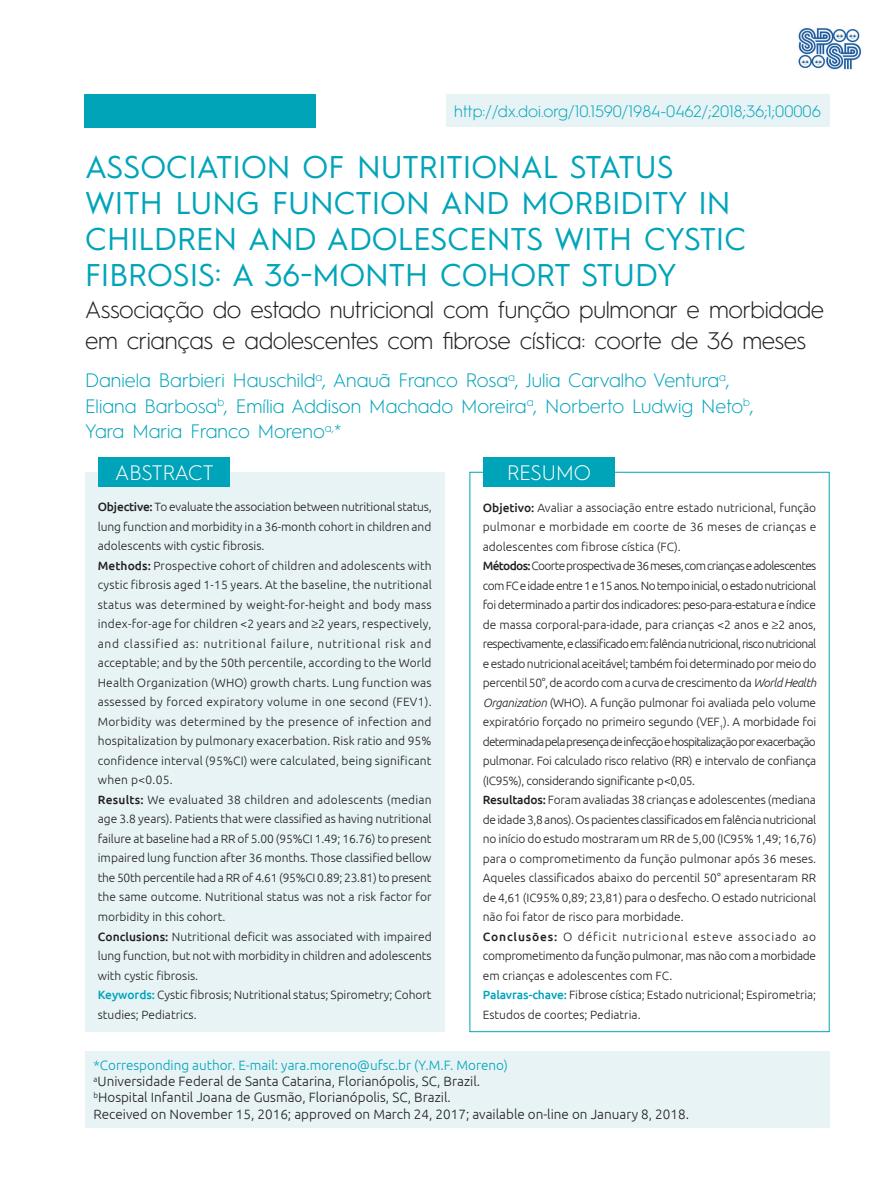
<style>
.page{position:relative;width:893px;height:1191px;background:#fff}
.page>*{position:absolute;margin:0;border:0;box-sizing:border-box;transform-origin:0 0}
.t1{font:31.5px/36px "Hurme Geometric Sans 1";color:#00a4b9}
.t2{font:300 24px/31.5px "Hurme Geometric Sans 1";letter-spacing:-.015em;color:#231f20}
.t3{font:300 21px "Hurme Geometric Sans 1";letter-spacing:-.005em;color:#fff}
.t4{font:300 19.5px/25.5px "Hurme Geometric Sans 1";color:#00a4b9}
.t5{font:300 16.5px "Hurme Geometric Sans 1";color:#00a4b9}
.t6{font:300 13.5px/16.2px "Ubuntu";color:#231f20}
.t7{font:300 12px/19.5px "Ubuntu";letter-spacing:-.02em;color:#231f20}
.t8{font:300 12px/19.5px "Ubuntu";color:#231f20}
.s1{font-weight:500}
.s2{font-weight:500;color:#00a4b9}
.s3{font-style:italic}
.s4{color:#00a4b9}
</style>
<div class="page">
<div style="left:85px;top:472px;width:359px;height:559px;background:#e7f3f5"></div>
<div style="left:98px;top:457px;width:132px;height:30px;background:#00a4b9"></div>
<div style="left:483px;top:457px;width:132px;height:30px;background:#00a4b9"></div>
<div style="left:85px;top:1051px;width:744px;height:76px;background:#e7f3f5"></div>
<div style="left:446px;top:94px;width:383px;height:32px;background:#e7f3f5"></div>
<img style="left:798px;top:28px;width:64px;height:42px">
<div style="left:85px;top:94px;width:231px;height:33px;background:#00a4b9"></div>
<h3 class="t5" style="left:454px;top:100px;width:368px">http://dx.doi.org/10.1590/1984-0462/;2018;36;1;00006</h3>
<h1 class="t1" style="left:85px;top:147px;width:663px">ASSOCIATION OF NUTRITIONAL STATUS WITH LUNG FUNCTION AND MORBIDITY IN CHILDREN AND ADOLESCENTS WITH CYSTIC FIBROSIS: A 36-MONTH COHORT STUDY</h1>
<h2 class="t2" style="left:85px;top:292px;width:741px">Associação do estado nutricional com função pulmonar e morbidade em crianças e adolescentes com fibrose cística: coorte de 36 meses</h2>
<h3 class="t4" style="left:85px;top:366px;width:670px">Daniela Barbieri Hauschild<sup>a</sup>, Anauã Franco Rosa<sup>a</sup>, Julia Carvalho Ventura<sup>a</sup>,<br>Eliana Barbosa<sup>b</sup>, Emília Addison Machado Moreira<sup>a</sup>, Norberto Ludwig Neto<sup>b</sup>,<br>Yara Maria Franco Moreno<sup>a,</sup>*</h3>
<h3 class="t3" style="left:115px;top:459px;width:100px">ABSTRACT</h3>
<p class="t8" style="left:98px;top:497px;width:335px"><span class="s1">Objective:</span> To evaluate the association between nutritional status, lung function and morbidity in a 36-month cohort in children and adolescents with cystic fibrosis.<br><span class="s1">Methods:</span> Prospective cohort of children and adolescents with cystic fibrosis aged 1-15 years. At the baseline, the nutritional status was determined by weight-for-height and body mass index-for-age for children &lt;2 years and ≥2 years, respectively, and classified as: nutritional failure, nutritional risk and acceptable; and by the 50th percentile, according to the World Health Organization (WHO) growth charts. Lung function was assessed by forced expiratory volume in one second (FEV1).<br>Morbidity was determined by the presence of infection and hospitalization by pulmonary exacerbation. Risk ratio and 95% confidence interval (95%CI) were calculated, being significant when p&lt;0.05.<br><span class="s1">Results:</span> We evaluated 38 children and adolescents (median age 3.8 years). Patients that were classified as having nutritional failure at baseline had a RR of 5.00 (95%CI 1.49; 16.76) to present impaired lung function after 36 months. Those classified bellow the 50th percentile had a RR of 4.61 (95%CI 0.89; 23.81) to present the same outcome. Nutritional status was not a risk factor for morbidity in this cohort.<br><span class="s1">Conclusions:</span> Nutritional deficit was associated with impaired lung function, but not with morbidity in children and adolescents with cystic fibrosis.<br><span class="s2">Keywords:</span> Cystic fibrosis; Nutritional status; Spirometry; Cohort studies; Pediatrics.</p>
<h3 class="t3" style="left:507px;top:459px;width:85px">RESUMO</h3>
<p class="t7" style="left:483px;top:497px;width:335px"><span class="s1">Objetivo:</span> Avaliar a associação entre estado nutricional, função pulmonar e morbidade em coorte de 36 meses de crianças e adolescentes com fibrose cística (FC).<br><span class="s1">Métodos:</span> Coorte prospectiva de 36 meses, com crianças e adolescentes com FC e idade entre 1 e 15 anos. No tempo inicial, o estado nutricional foi determinado a partir dos indicadores: peso-para-estatura e índice de massa corporal-para-idade, para crianças &lt;2 anos e ≥2 anos, respectivamente, e classificado em: falência nutricional, risco nutricional e estado nutricional aceitável; também foi determinado por meio do percentil 50°, de acordo com a curva de crescimento da <span class="s3">World Health Organization</span> (WHO). A função pulmonar foi avaliada pelo volume expiratório forçado no primeiro segundo (VEF<sub>1</sub>). A morbidade foi determinada pela presença de infecção e hospitalização por exacerbação pulmonar. Foi calculado risco relativo (RR) e intervalo de confiança (IC95%), considerando significante p&lt;0,05.<br><span class="s1">Resultados:</span> Foram avaliadas 38 crianças e adolescentes (mediana de idade 3,8 anos). Os pacientes classificados em falência nutricional no início do estudo mostraram um RR de 5,00 (IC95% 1,49; 16,76) para o comprometimento da função pulmonar após 36 meses.<br>Aqueles classificados abaixo do percentil 50° apresentaram RR de 4,61 (IC95% 0,89; 23,81) para o desfecho. O estado nutricional não foi fator de risco para morbidade.<br><span class="s1">Conclusões:</span> O déficit nutricional esteve associado ao comprometimento da função pulmonar, mas não com a morbidade em crianças e adolescentes com FC.<br><span class="s2">Palavras-chave:</span> Fibrose cística; Estado nutricional; Espirometria; Estudos de coortes; Pediatria.</p>
<p class="t6" style="left:94px;top:1056px;width:597px"><span class="s4">*Corresponding author. E-mail: yara.moreno@ufsc.br (Y.M.F. Moreno)<br></span><sup>a</sup>Universidade Federal de Santa Catarina, Florianópolis, SC, Brazil.<br><sup>b</sup>Hospital Infantil Joana de Gusmão, Florianópolis, SC, Brazil.<br>Received on November 15, 2016; approved on March 24, 2017; available on-line on January 8, 2018.</p>
</div>
